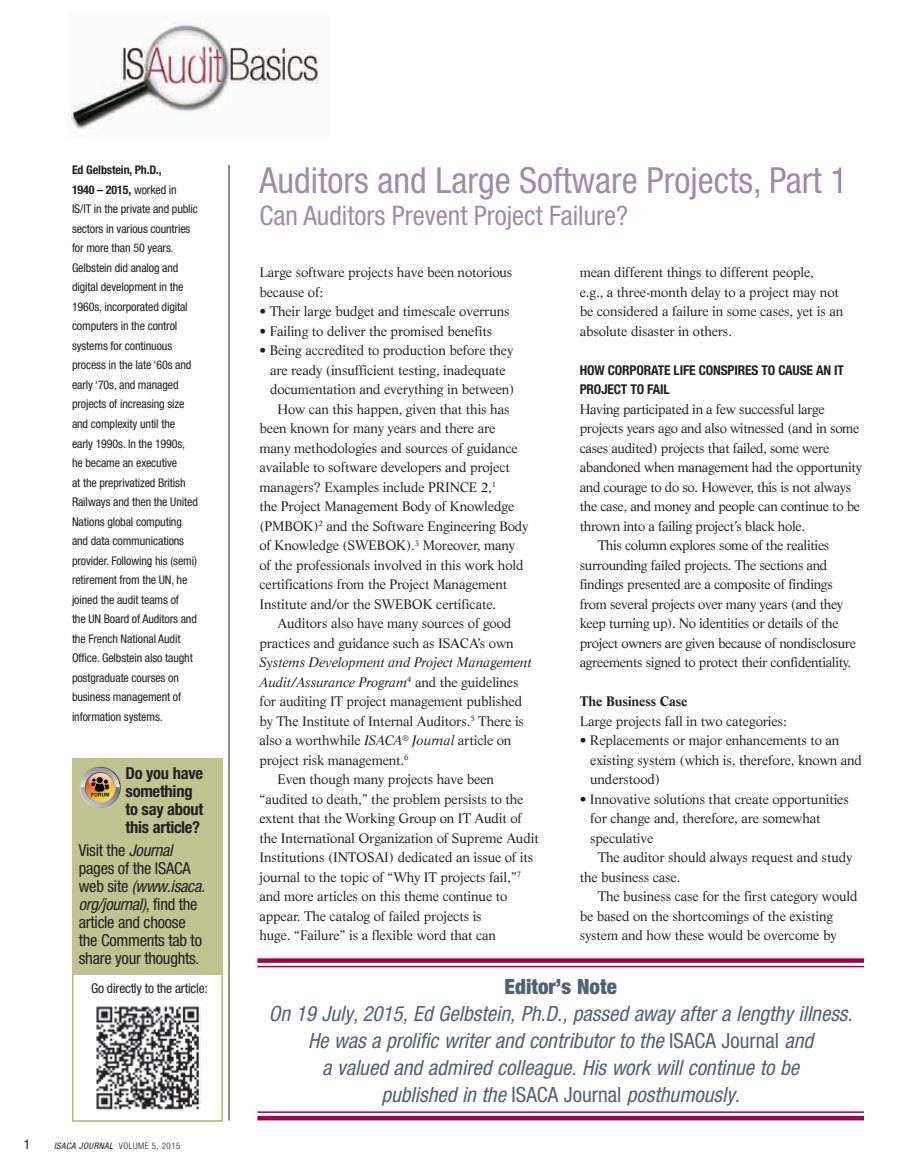
<style>
.page{position:relative;width:918px;height:1175px;background:#fff}
.page>*{position:absolute;margin:0;border:0;box-sizing:border-box;transform-origin:0 0}
.t1{font:condensed 36px "Helvetica Neue";color:#a08da5}
.t2{font:condensed 27px "Helvetica Neue";color:#a08da5}
.t3{font:italic condensed 21px/27px "Helvetica Neue";color:#536270;text-align:center}
.t4{font:900 condensed 21px "Helvetica Neue";color:#536270}
.t5{font:condensed 16.5px/18px "Helvetica Neue";letter-spacing:-.015em;color:#231f20}
.t6{font:700 condensed 16.5px/18px "Helvetica Neue";letter-spacing:-.015em;color:#231f20}
.t7{font:13.5px/19.5px "Life";letter-spacing:-.01em;color:#231f20}
.t8{font:italic 13.5px "Life";letter-spacing:-.01em;color:#231f20}
.t9{font:700 condensed 13.5px/19.5px "Helvetica Neue";letter-spacing:-.01em;color:#231f20}
.t10{font:condensed 13.5px "Helvetica Neue";letter-spacing:-.015em;color:#231f20}
.t11{font:700 13.5px "Life";letter-spacing:-.01em;color:#231f20}
.t12{font:condensed 12px/19.5px "Helvetica Neue";letter-spacing:-.01em;color:#231f20}
.t13{font:italic condensed 9px "Helvetica Neue";letter-spacing:.05em;color:#231f20}
.s1{font-weight:700}
.s2{font-style:normal}
.s3{font-style:italic}
.s4{font-weight:300;font-style:normal}
</style>
<div class="page">
<img style="left:68px;top:21px;width:251px;height:108px">
<hr style="left:229px;top:165px;width:1px;height:955px;background:#231f20">
<div style="left:72px;top:758px;width:151px;height:363px;border:2px solid #b1b57a"></div>
<div style="left:73px;top:758px;width:149px;height:217px;background:#bfc390"></div>
<svg style="left:80px;top:766px;width:41px;height:42px"></svg>
<img style="left:96px;top:1006px;width:105px;height:104px">
<svg style="left:257px;top:958px;width:607px;height:4px;fill:#a40046"></svg>
<hr style="left:257px;top:965px;width:607px;height:2px;background:#a40046">
<hr style="left:257px;top:1111px;width:607px;height:1px;background:#a40046">
<div style="left:257px;top:1115px;width:607px;height:5px;background:#a40046"></div>
<p class="t12" style="left:72px;top:160px;width:128px"><span class="s1">Ed Gelbstein, Ph.D.,<br>1940 – 2015,</span> worked in<br>IS/IT in the private and public sectors in various countries for more than 50 years.<br>Gelbstein did analog and digital development in the<br>1960s, incorporated digital computers in the control systems for continuous process in the late ‘60s and early ‘70s, and managed projects of increasing size and complexity until the early 1990s. In the 1990s, he became an executive<br>at the preprivatized British<br>Railways and then the United<br>Nations global computing and data communications provider. Following his (semi) retirement from the UN, he joined the audit teams of<br>the UN Board of Auditors and the French National Audit<br>Office. Gelbstein also taught postgraduate courses on business management of information systems.</p>
<h1 class="t1" style="left:260px;top:159px;width:590px">Auditors and Large Software Projects, Part 1</h1>
<h2 class="t2" style="left:260px;top:200px;width:370px">Can Auditors Prevent Project Failure?</h2>
<p class="t7" style="left:580px;top:263px;width:265px">mean different things to different people,<br>e.g., a three-month delay to a project may not be considered a failure in some cases, yet is an absolute disaster in others.</p>
<p class="t9" style="left:580px;top:360px;width:266px">HOW CORPORATE LIFE CONSPIRES TO CAUSE AN IT<br>PROJECT TO FAIL</p>
<p class="t7" style="left:580px;top:399px;width:247px">Having participated in a few successful large</p>
<p class="t7" style="left:580px;top:418px;width:281px">projects years ago and also witnessed (and in some</p>
<p class="t7" style="left:580px;top:438px;width:251px">cases audited) projects that failed, some were</p>
<p class="t7" style="left:580px;top:457px;width:284px">abandoned when management had the opportunity</p>
<p class="t7" style="left:580px;top:477px;width:273px">and courage to do so. However, this is not always</p>
<p class="t7" style="left:580px;top:496px;width:282px">the case, and money and people can continue to be</p>
<p class="t7" style="left:580px;top:516px;width:227px">thrown into a failing project’s black hole.</p>
<p class="t7" style="left:598px;top:535px;width:233px">This column explores some of the realities</p>
<p class="t7" style="left:580px;top:555px;width:249px">surrounding failed projects. The sections and</p>
<p class="t7" style="left:580px;top:574px;width:255px">findings presented are a composite of findings</p>
<p class="t7" style="left:580px;top:594px;width:265px">from several projects over many years (and they</p>
<p class="t7" style="left:580px;top:613px;width:260px">keep turning up). No identities or details of the</p>
<p class="t7" style="left:580px;top:633px;width:278px">project owners are given because of nondisclosure</p>
<p class="t7" style="left:580px;top:652px;width:273px">agreements signed to protect their confidentiality.</p>
<p class="t11" style="left:580px;top:693px;width:110px">The Business Case</p>
<p class="t7" style="left:580px;top:711px;width:209px">Large projects fall in two categories:</p>
<p class="t7" style="left:590px;top:730px;width:273px;text-indent:-11px">• Replacements or major enhancements to an existing system (which is, therefore, known and understood)</p>
<p class="t7" style="left:580px;top:789px;width:271px">• Innovative solutions that create opportunities</p>
<p class="t7" style="left:590px;top:808px;width:232px">for change and, therefore, are somewhat</p>
<p class="t7" style="left:590px;top:828px;width:65px">speculative</p>
<p class="t7" style="left:598px;top:847px;width:256px">The auditor should always request and study</p>
<p class="t7" style="left:580px;top:867px;width:102px">the business case.</p>
<p class="t7" style="left:598px;top:886px;width:261px">The business case for the first category would</p>
<p class="t7" style="left:580px;top:906px;width:255px">be based on the shortcomings of the existing</p>
<p class="t7" style="left:580px;top:925px;width:258px">system and how these would be overcome by</p>
<p class="t7" style="left:260px;top:263px;width:254px">Large software projects have been notorious because of:</p>
<p class="t7" style="left:260px;top:302px;width:252px">• Their large budget and timescale overruns</p>
<p class="t7" style="left:260px;top:321px;width:234px">• Failing to deliver the promised benefits</p>
<p class="t7" style="left:260px;top:340px;width:255px">• Being accredited to production before they</p>
<p class="t7" style="left:270px;top:360px;width:237px">are ready (insufficient testing, inadequate</p>
<p class="t7" style="left:270px;top:379px;width:246px">documentation and everything in between)</p>
<p class="t7" style="left:278px;top:399px;width:234px">How can this happen, given that this has</p>
<p class="t7" style="left:260px;top:418px;width:237px">been known for many years and there are</p>
<p class="t7" style="left:260px;top:438px;width:260px">many methodologies and sources of guidance</p>
<p class="t7" style="left:260px;top:457px;width:252px">available to software developers and project</p>
<p class="t7" style="left:260px;top:477px;width:238px">managers? Examples include PRINCE 2,<sup>1</sup></p>
<p class="t7" style="left:259px;top:497px;width:256px">the Project Management Body of Knowledge</p>
<p class="t7" style="left:259px;top:516px;width:270px">(PMBOK)<sup>2</sup> and the Software Engineering Body</p>
<p class="t7" style="left:260px;top:536px;width:257px">of Knowledge (SWEBOK).<sup>3</sup> Moreover, many</p>
<p class="t7" style="left:260px;top:555px;width:266px">of the professionals involved in this work hold</p>
<p class="t7" style="left:260px;top:575px;width:249px">certifications from the Project Management</p>
<p class="t7" style="left:260px;top:594px;width:238px">Institute and/or the SWEBOK certificate.</p>
<p class="t7" style="left:277px;top:613px;width:235px">Auditors also have many sources of good</p>
<p class="t7" style="left:260px;top:633px;width:256px">practices and guidance such as ISACA’s own</p>
<p class="t8" style="left:260px;top:654px;width:274px">Systems Development and Project Management</p>
<p class="t8" style="left:260px;top:674px;width:261px">Audit/Assurance Program<sup>4</sup> <span class="s2">and the guidelines</span></p>
<p class="t7" style="left:260px;top:692px;width:264px">for auditing IT project management published</p>
<p class="t7" style="left:260px;top:711px;width:266px">by The Institute of Internal Auditors.<sup>5</sup> There is</p>
<p class="t7" style="left:260px;top:731px;width:253px">also a worthwhile <span class="s3">ISACA</span><sup>®</sup> <span class="s3">Journal</span> article on</p>
<p class="t7" style="left:260px;top:750px;width:151px">project risk management.<sup>6</sup></p>
<p class="t7" style="left:278px;top:770px;width:218px">Even though many projects have been</p>
<p class="t7" style="left:260px;top:789px;width:266px">“audited to death,” the problem persists to the</p>
<p class="t7" style="left:260px;top:809px;width:264px">extent that the Working Group on IT Audit of</p>
<p class="t7" style="left:260px;top:828px;width:281px">the International Organization of Supreme Audit</p>
<p class="t7" style="left:260px;top:847px;width:275px">Institutions (INTOSAI) dedicated an issue of its</p>
<p class="t7" style="left:260px;top:867px;width:263px">journal to the topic of “Why IT projects fail,”<sup>7</sup></p>
<p class="t7" style="left:259px;top:887px;width:249px">and more articles on this theme continue to</p>
<p class="t7" style="left:259px;top:906px;width:224px">appear. The catalog of failed projects is</p>
<p class="t7" style="left:259px;top:926px;width:238px">huge. “Failure” is a flexible word that can</p>
<p class="t6" style="left:126px;top:764px;width:79px">Do you have something to say about this article?</p>
<p class="t5" style="left:79px;top:840px;width:128px">Visit the <span class="s3">Journal </span>pages of the ISACA web site <span class="s3">(www.isaca. org/journal)</span>, find the article and choose the Comments tab to share your thoughts.</p>
<p class="t10" style="left:91px;top:980px;width:118px">Go directly to the article:</p>
<h3 class="t4" style="left:505px;top:974px;width:114px">Editor’s Note</h3>
<p class="t3" style="left:269px;top:1000px;width:585px">On 19 July, 2015, Ed Gelbstein, Ph.D., passed away after a lengthy illness.<br>He was a prolific writer and contributor to the <span class="s2">ISACA Journal</span> and<br>a valued and admired colleague. His work will continue to be<br>published in the <span class="s2">ISACA Journal</span> posthumously.</p>
<p class="t10" style="left:24px;top:1136px;width:8px">1</p>
<p class="t13" style="left:54px;top:1140px;width:128px">ISACA JOURNAL <span class="s4">VOLUME 5, 2015</span></p>
</div>
